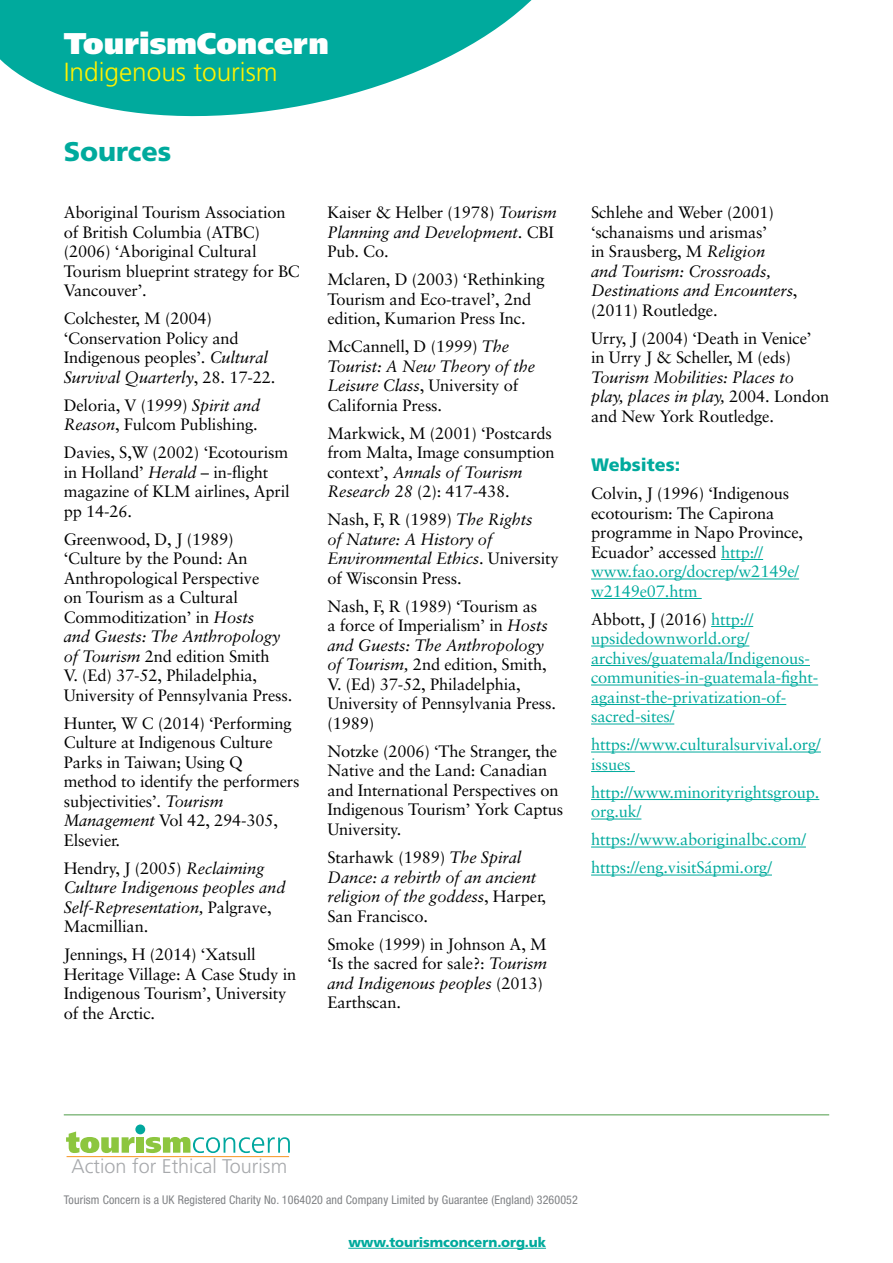
<style>
.page{position:relative;width:893px;height:1263px;background:#fff}
.page>*{position:absolute;margin:0;border:0;box-sizing:border-box;transform-origin:0 0}
.t1{font:900 30px "Frutiger";color:#fff}
.t2{font:900 27px "Frutiger";color:#00aa9d}
.t3{font:300 26.25px "Frutiger";color:#fff200}
.t4{font:300 19.8px "Frutiger";color:#a7a9ac}
.t5{font:900 18px "Frutiger";color:#00aa9d}
.t6{font:16.5px/19.5px "Sabon";letter-spacing:-.01em;color:#000}
.t7{font:italic 16.5px/19.5px "Sabon";letter-spacing:-.01em;color:#000}
.t8{font:16.5px/19.5px "Sabon";letter-spacing:-.01em;color:#00aa9d}
.t9{font:900 13.5px "Frutiger";letter-spacing:-.01em;color:#00aa9d}
.t10{font:condensed 12px "Helvetica Neue";letter-spacing:.01em;color:#808285}
.s1{font-style:italic}
.s2{font-style:normal}
.s3{color:#00aa9d}
.s4{color:#000}
</style>
<div class="page">
<div style="left:135px;top:1124px;width:10px;height:10px;background:#00a79e;border-radius:50%"></div>
<svg style="left:66px;top:1131px;width:69px;height:22px"></svg>
<div style="left:136px;top:1137px;width:8px;height:16px;background:#8dc63f"></div>
<svg style="left:146px;top:1137px;width:144px;height:16px"></svg>
<hr style="left:67px;top:1156px;width:222px;height:1px;background:#f7941e">
<hr style="left:64px;top:1114px;width:765px;height:1px;background:#4e9b47">
<svg style="left:0;top:0;width:532px;height:117px;fill:#00aa9d"></svg>
<hr style="left:721px;top:559px;width:42px;height:1px;background:#00aa9d">
<hr style="left:591px;top:579px;width:208px;height:1px;background:#00aa9d">
<hr style="left:591px;top:598px;width:111px;height:1px;background:#00aa9d">
<hr style="left:711px;top:626px;width:42px;height:1px;background:#00aa9d">
<hr style="left:591px;top:646px;width:158px;height:1px;background:#00aa9d">
<hr style="left:591px;top:665px;width:219px;height:1px;background:#00aa9d">
<hr style="left:591px;top:685px;width:227px;height:1px;background:#00aa9d">
<hr style="left:591px;top:704px;width:195px;height:1px;background:#00aa9d">
<hr style="left:591px;top:724px;width:83px;height:1px;background:#00aa9d">
<hr style="left:591px;top:752px;width:230px;height:1px;background:#00aa9d">
<hr style="left:591px;top:771px;width:44px;height:1px;background:#00aa9d">
<hr style="left:591px;top:799px;width:228px;height:1px;background:#00aa9d">
<hr style="left:591px;top:819px;width:50px;height:1px;background:#00aa9d">
<hr style="left:591px;top:847px;width:215px;height:1px;background:#00aa9d">
<hr style="left:591px;top:875px;width:181px;height:1px;background:#00aa9d">
<hr style="left:348px;top:1248px;width:198px;height:1px;background:#00aa9d">
<h1 class="t1" style="left:64px;top:25px;width:267px">TourismConcern</h1>
<h3 class="t3" style="left:64px;top:57px;width:215px">Indigenous tourism</h3>
<h2 class="t2" style="left:64px;top:136px;width:109px">Sources</h2>
<p class="t6" style="left:64px;top:203px;width:238px">Aboriginal Tourism Association of British Columbia (ATBC) (2006) ‘Aboriginal Cultural<br>Tourism blueprint strategy for BC<br>Vancouver’.</p>
<p class="t6" style="left:64px;top:309px;width:213px">Colchester, M (2004) ‘Conservation Policy and<br>Indigenous peoples’. <span class="s1">Cultural<br>Survival Quarterly</span>, 28. 17-22.</p>
<p class="t6" style="left:64px;top:395px;width:198px">Deloria, V (1999) <span class="s1">Spirit and<br>Reason</span>, Fulcom Publishing.</p>
<p class="t6" style="left:64px;top:443px;width:228px">Davies, S,W (2002) ‘Ecotourism in Holland’ <span class="s1">Herald</span> – in-flight magazine of KLM airlines, April pp 14-26.</p>
<p class="t6" style="left:64px;top:529px;width:230px">Greenwood, D, J (1989) ‘Culture by the Pound: An<br>Anthropological Perspective<br>on Tourism as a Cultural<br>Commoditization’ in <span class="s1">Hosts<br>and Guests: The Anthropology of Tourism</span> 2nd edition Smith<br>V. (Ed) 37-52, Philadelphia,<br>University of Pennsylvania Press.</p>
<p class="t6" style="left:64px;top:713px;width:237px">Hunter, W C (2014) ‘Performing<br>Culture at Indigenous Culture<br>Parks in Taiwan; Using Q method to identify the performers subjectivities’. <span class="s1">Tourism<br>Management</span> Vol 42, 294-305,<br>Elsevier.</p>
<p class="t7" style="left:64px;top:858px;width:223px"><span class="s2">Hendry, J (2005)</span> Reclaiming<br>Culture Indigenous peoples and<br>Self-Representation, <span class="s2">Palgrave,<br>Macmillian.</span></p>
<p class="t6" style="left:64px;top:945px;width:234px">Jennings, H (2014) ‘Xatsull<br>Heritage Village: A Case Study in<br>Indigenous Tourism’, University of the Arctic.</p>
<p class="t6" style="left:327px;top:203px;width:231px">Kaiser &amp; Helber (1978) <span class="s1">Tourism<br>Planning and Development</span>. CBI<br>Pub. Co.</p>
<p class="t6" style="left:327px;top:270px;width:219px">Mclaren, D (2003) ‘Rethinking<br>Tourism and Eco-travel’, 2nd edition, Kumarion Press Inc.</p>
<p class="t6" style="left:327px;top:337px;width:209px">McCannell, D (1999) <span class="s1">The<br>Tourist: A New Theory of the<br>Leisure Class</span>, University of<br>California Press.</p>
<p class="t6" style="left:327px;top:423px;width:229px">Markwick, M (2001) ‘Postcards from Malta, Image consumption context’, <span class="s1">Annals of Tourism<br>Research 28</span> (2): 417-438.</p>
<p class="t7" style="left:327px;top:510px;width:233px"><span class="s2">Nash, F, R (1989)</span> The Rights<br>of Nature: A History of<br>Environmental Ethics<span class="s2">. University of Wisconsin Press.</span></p>
<p class="t6" style="left:327px;top:596px;width:230px">Nash, F, R (1989) ‘Tourism as<br>a force of Imperialism’ in <span class="s1">Hosts and Guests: The Anthropology of Tourism,</span> 2nd edition, Smith,<br>V. (Ed) 37-52, Philadelphia,<br>University of Pennsylvania Press. (1989)</p>
<p class="t6" style="left:327px;top:741px;width:237px">Notzke (2006) ‘The Stranger, the<br>Native and the Land: Canadian and International Perspectives on<br>Indigenous Tourism’ York Captus<br>University.</p>
<p class="t7" style="left:327px;top:847px;width:220px"><span class="s2">Starhawk (1989)</span> The Spiral<br>Dance: a rebirth of an ancient religion of the goddess<span class="s2">, Harper,<br>San Francisco.</span></p>
<p class="t6" style="left:327px;top:934px;width:221px">Smoke (1999) in Johnson A, M ‘Is the sacred for sale?: <span class="s1">Tourism and Indigenous peoples</span> (2013)<br>Earthscan.</p>
<p class="t6" style="left:591px;top:203px;width:208px">Schlehe and Weber (2001) ‘schanaisms und arismas’<br>in Srausberg, M <span class="s1">Religion<br>and Tourism: Crossroads,<br>Destinations and Encounters</span>, (2011) Routledge.</p>
<p class="t6" style="left:591px;top:328px;width:222px">Urry, J (2004) ‘Death in Venice’ in Urry J &amp; Scheller, M (eds)</p>
<p class="t7" style="left:591px;top:367px;width:240px">Tourism Mobilities: Places to play, places in play, <span class="s2">2004. London and New York Routledge.</span></p>
<p class="t5" style="left:591px;top:454px;width:91px">Websites:</p>
<p class="t6" style="left:591px;top:484px;width:214px">Colvin, J (1996) ‘Indigenous ecotourism: The Capirona programme in Napo Province,<br>Ecuador’ accessed <span class="s3">http:// www.fao.org/docrep/w2149e/ w2149e07.htm</span></p>
<p class="t8" style="left:591px;top:609px;width:229px"><span class="s4">Abbott, J (2016)</span> http:// upsidedownworld.org/ archives/guatemala/Indigenous&shy;communities-in-guatemala-fight&shy;against-the-privatization-of&shy;sacred-sites/</p>
<p class="t8" style="left:591px;top:735px;width:231px">https://www.culturalsurvival.org/ issues</p>
<p class="t8" style="left:591px;top:782px;width:230px">http://www.minorityrightsgroup. org.uk/</p>
<p class="t8" style="left:591px;top:825px;width:216px;line-height:28px">https://www.aboriginalbc.com/ https://eng.visitSápmi.org/</p>
<p class="t4" style="left:72px;top:1155px;width:217px">Action for Ethical Tourism</p>
<p class="t10" style="left:64px;top:1193px;width:516px">Tourism Concern is a UK Registered Charity No. 1064020 and Company Limited by Guarantee (England) 3260052</p>
<p class="t9" style="left:348px;top:1234px;width:199px">www.tourismconcern.org.uk</p>
</div>
